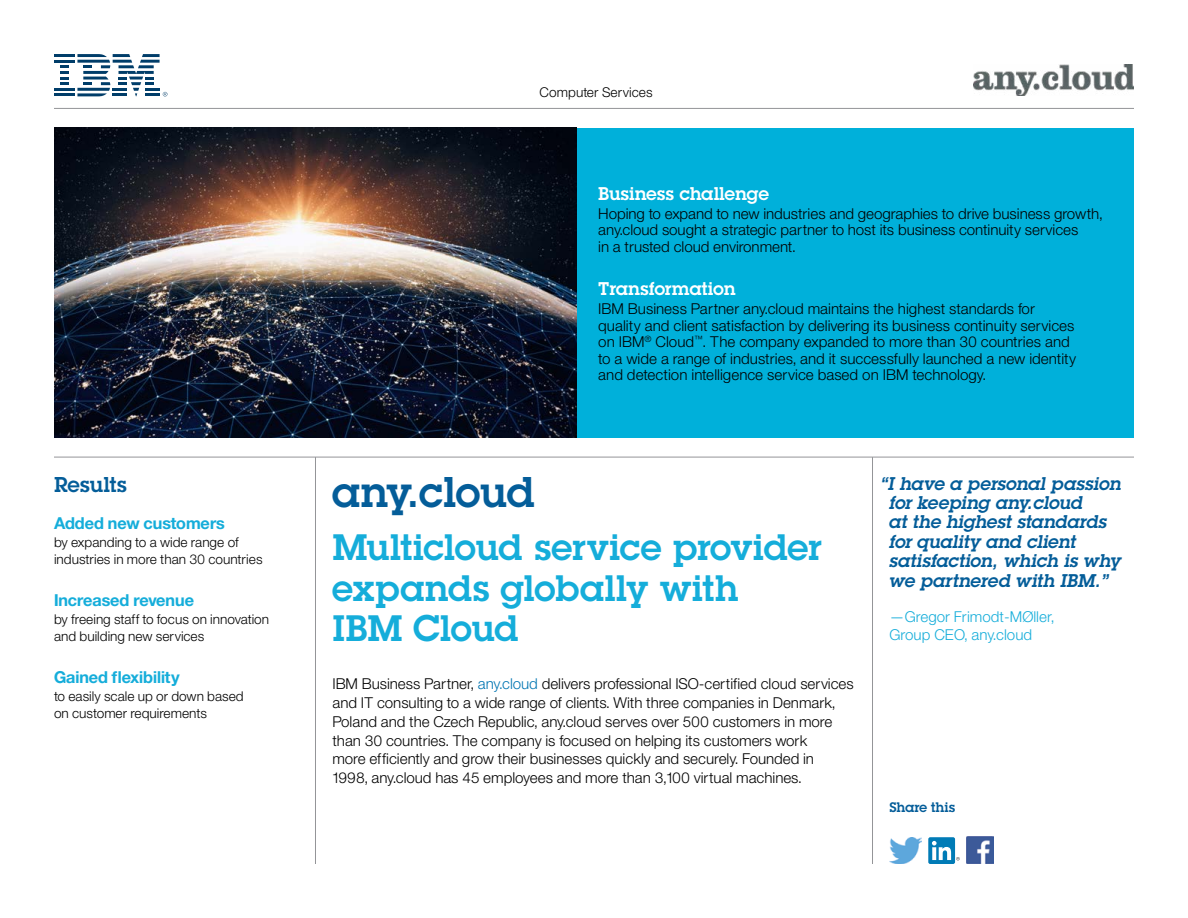
<style>
.page{position:relative;width:1188px;height:918px;background:#fff}
.page>*{position:absolute;margin:0;border:0;box-sizing:border-box;transform-origin:0 0}
.t1{font:42px "Lubalin Demifor IBM";color:#045d99}
.t2{font:36px/40.5px "Lubalin Demifor IBM";color:#15adda}
.t3{font:21px "Lubalin Demifor IBM";color:#045d99}
.t4{font:18px/19.5px "Lubalin Demi Italicfor IBM";color:#045d99}
.t5{font:18px "Lubalin Demifor IBM";color:#fff}
.t6{font:16.5px "Helv Neue Boldfor IBM";color:#15adda}
.t7{font:15px/16.5px "Helv Neue Lightfor IBM";letter-spacing:-.005em;color:#000}
.t8{font:15px/18px "Helv Neue Lightfor IBM";color:#15adda}
.t9{font:13.5px/17.2px "Helv Neue Lightfor IBM";color:#000}
.t10{font:13.5px "Lubalin Demifor IBM";color:#045d99}
.s1{color:#0075b2}
</style>
<div class="page">
<hr style="left:315px;top:457px;width:1px;height:407px;background:#949598">
<hr style="left:872px;top:457px;width:1px;height:407px;background:#949598">
<hr style="left:54px;top:108px;width:1080px;height:1px;background:#949598">
<hr style="left:54px;top:457px;width:1080px;height:1px;background:#949598">
<div style="left:577px;top:128px;width:557px;height:310px;background:#00b0da"></div>
<img style="left:54px;top:128px;width:523px;height:310px">
<img style="left:890px;top:838px;width:32px;height:26px">
<div style="left:928px;top:837px;width:27px;height:27px;background:#007bb6;border-radius:2px"></div>
<svg style="left:932px;top:841px;width:28px;height:20px"></svg>
<img style="left:966px;top:837px;width:27px;height:27px">
<hr style="left:54px;top:54px;width:21px;height:3px;background:#003d69">
<hr style="left:54px;top:60px;width:21px;height:3px;background:#003d69">
<hr style="left:54px;top:88px;width:21px;height:3px;background:#003d69">
<svg style="left:60px;top:65px;width:9px;height:20px"></svg>
<hr style="left:54px;top:93px;width:21px;height:3px;background:#003d69">
<svg style="left:77px;top:54px;width:90px;height:43px"></svg>
<img style="left:973px;top:65px;width:161px;height:31px">
<h3 class="t3" style="left:54px;top:470px;width:74px">Results</h3>
<p class="t6" style="left:54px;top:513px;width:172px">Added new customers</p>
<p class="t9" style="left:54px;top:533px;width:210px">by expanding to a wide range of industries in more than 30 countries</p>
<p class="t6" style="left:54px;top:590px;width:142px">Increased revenue</p>
<p class="t9" style="left:54px;top:610px;width:217px">by freeing staff to focus on innovation and building new services</p>
<p class="t6" style="left:54px;top:667px;width:127px">Gained flexibility</p>
<p class="t9" style="left:54px;top:687px;width:191px">to easily scale up or down based on customer requirements</p>
<p class="t9" style="left:540px;top:83px;width:114px">Computer Services</p>
<p class="t5" style="left:598px;top:181px;width:172px">Business challenge</p>
<p class="t7" style="left:598px;top:205px;width:506px">Hoping to expand to new industries and geographies to drive business growth, any.cloud sought a strategic partner to host its business continuity services<br>in a trusted cloud environment.</p>
<p class="t5" style="left:598px;top:277px;width:139px">Transformation</p>
<p class="t7" style="left:598px;top:300px;width:479px">IBM Business Partner any.cloud maintains the highest standards for quality and client satisfaction by delivering its business continuity services on IBM<sup>®</sup> Cloud<sup>™</sup>. The company expanded to more than 30 countries and to a wide a range of industries, and it successfully launched a new identity and detection intelligence service based on IBM technology.</p>
<h1 class="t1" style="left:333px;top:464px;width:204px">any.cloud</h1>
<h2 class="t2" style="left:333px;top:526px;width:490px">Multicloud service provider expands globally with<br>IBM Cloud</h2>
<p class="t7" style="left:333px;top:674px;width:523px;line-height:18.8px">IBM Business Partner, <span class="s1">any.cloud</span> delivers professional ISO-certified cloud services and IT consulting to a wide range of clients. With three companies in Denmark, Poland and the Czech Republic, any.cloud serves over 500 customers in more than 30 countries. The company is focused on helping its customers work<br>more efficiently and grow their businesses quickly and securely. Founded in<br>1998, any.cloud has 45 employees and more than 3,100 virtual machines.</p>
<p class="t4" style="left:890px;top:473px;width:234px;text-indent:-8px">“I have a personal passion for keeping any.cloud<br>at the highest standards for quality and client satisfaction, which is why we partnered with IBM.”</p>
<p class="t8" style="left:890px;top:607px;width:166px">—Gregor Frimodt-MØller,<br>Group CEO, any.cloud</p>
<p class="t10" style="left:890px;top:798px;width:67px">Share this</p>
</div>
